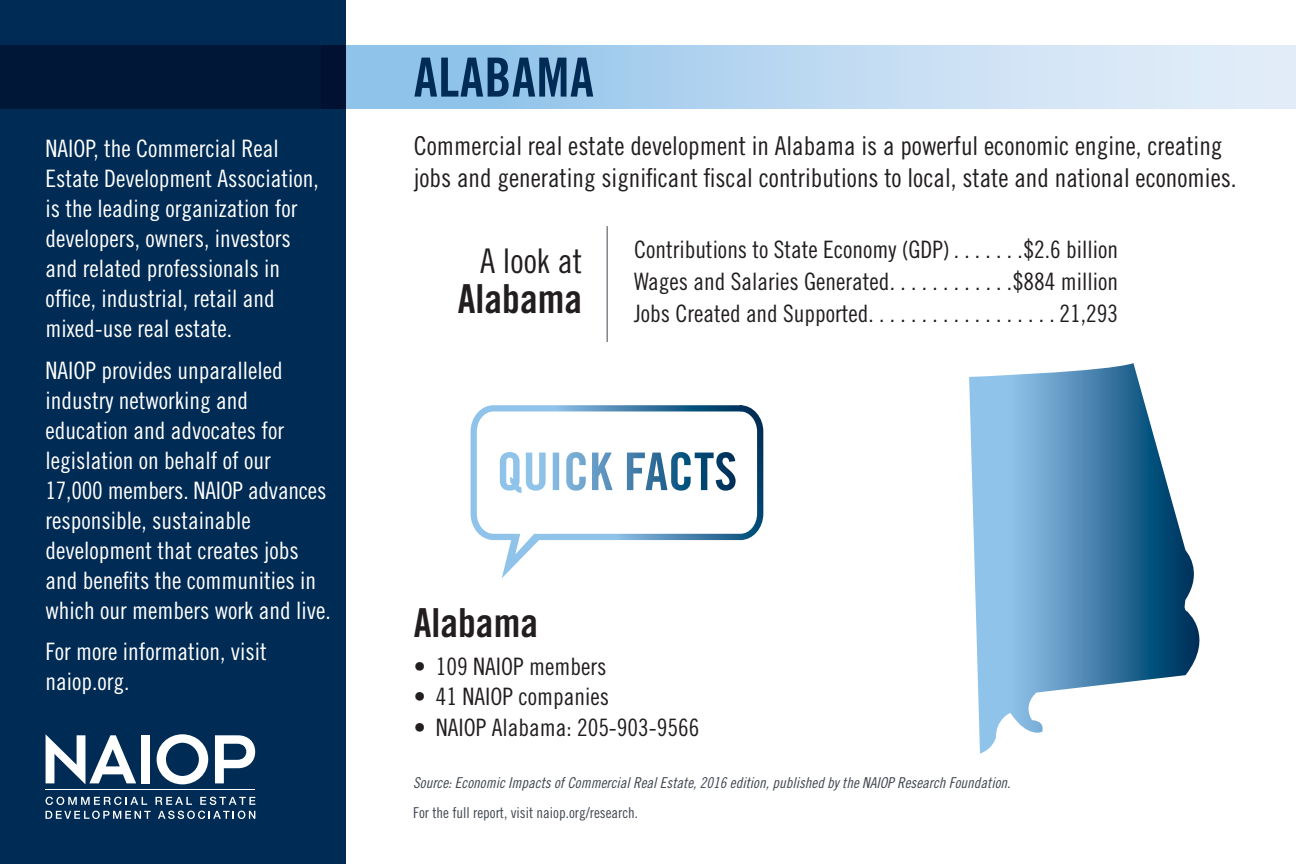
<style>
.page{position:relative;width:1296px;height:864px;background:#fff}
.page>*{position:absolute;margin:0;border:0;box-sizing:border-box;transform-origin:0 0}
.t1{font:54px "Trade Gothic LT Std Bd Cn 20";letter-spacing:.01em;color:#002b54}
.t2{font:40px "Trade Gothic LT Std Bd Cn 20";color:#221e1f}
.t3{font:34px "Trade Gothic LT Std Cn 18";color:#221e1f}
.t4{font:26px/32px "Trade Gothic LT Std Cn 18";color:#221e1f}
.t5{font:24px/30px "Trade Gothic LT Std Cn 18";color:#fff}
.t6{font:24px/32px "Trade Gothic LT Std Cn 18";color:#221e1f;text-align:right}
.t7{font:15px "Trade Gothic LT Std Cn 18 Obl";color:#41464f}
.t8{font:15px "Trade Gothic LT Std Cn 18";color:#41464f}
</style>
<div class="page">
<div style="left:322px;top:45px;width:974px;height:64px;background:linear-gradient(to right,#86bee8,#ebf1fa)"></div>
<div style="left:0;top:0;width:346px;height:864px;background:#002b54"></div>
<svg style="left:46px;top:735px;width:90px;height:49px"></svg>
<div style="left:141px;top:735px;width:9px;height:48px;background:#fff"></div>
<svg style="left:157px;top:734px;width:51px;height:50px"></svg>
<svg style="left:215px;top:735px;width:40px;height:48px"></svg>
<hr style="left:46px;top:790px;width:209px;height:1px;background:#fff">
<svg style="left:46px;top:797px;width:101px;height:8px"></svg>
<svg style="left:156px;top:797px;width:36px;height:8px"></svg>
<svg style="left:200px;top:797px;width:55px;height:8px"></svg>
<svg style="left:46px;top:811px;width:105px;height:8px"></svg>
<svg style="left:158px;top:811px;width:97px;height:8px"></svg>
<svg style="left:471px;top:405px;width:292px;height:173px"></svg>
<svg style="left:500px;top:452px;width:236px;height:41px"></svg>
<hr style="left:607px;top:226px;width:1px;height:116px;background:#41464f">
<div style="left:0;top:45px;width:346px;height:64px;background:#001737"></div>
<svg style="left:969px;top:363px;width:231px;height:391px"></svg>
<p class="t5" style="left:46px;top:133px;width:275px">NAIOP, the Commercial Real<br>Estate Development Association, is the leading organization for developers, owners, investors and related professionals in office, industrial, retail and mixed-use real estate.</p>
<p class="t5" style="left:46px;top:355px;width:287px">NAIOP provides unparalleled industry networking and education and advocates for legislation on behalf of our<br>17,000 members. NAIOP advances responsible, sustainable development that creates jobs and benefits the communities in which our members work and live.</p>
<p class="t5" style="left:46px;top:637px;width:223px">For more information, visit naiop.org.</p>
<h1 class="t1" style="left:414px;top:45px;width:182px">ALABAMA</h1>
<p class="t4" style="left:414px;top:129px;width:824px">Commercial real estate development in Alabama is a powerful economic engine, creating jobs and generating significant fiscal contributions to local, state and national economies.</p>
<h3 class="t3" style="left:480px;top:241px;width:103px">A look at</h3>
<h2 class="t2" style="left:458px;top:275px;width:126px">Alabama</h2>
<p class="t6" style="left:634px;top:233px;width:323px">Contributions to State Economy (GDP).......</p>
<p class="t6" style="left:1023px;top:233px;width:96px">$2.6 billion</p>
<p class="t6" style="left:634px;top:265px;width:262px">Wages and Salaries Generated............</p>
<p class="t6" style="left:634px;top:265px;width:486px">$884 million<br>Jobs Created and Supported. . . . . . . . . . . . . . . . . . 21,293</p>
<h2 class="t2" style="left:414px;top:598px;width:126px">Alabama</h2>
<p class="t6" style="left:414px;top:650px;width:194px">• 109 NAIOP members</p>
<p class="t6" style="left:414px;top:680px;width:197px">• 41 NAIOP companies</p>
<p class="t6" style="left:414px;top:711px;width:287px">• NAIOP Alabama: 205-903-9566</p>
<p class="t7" style="left:413px;top:774px;width:599px">Source: Economic Impacts of Commercial Real Estate, 2016 edition, published by the NAIOP Research Foundation.</p>
<p class="t8" style="left:413px;top:804px;width:226px">For the full report, visit naiop.org/research.</p>
</div>
